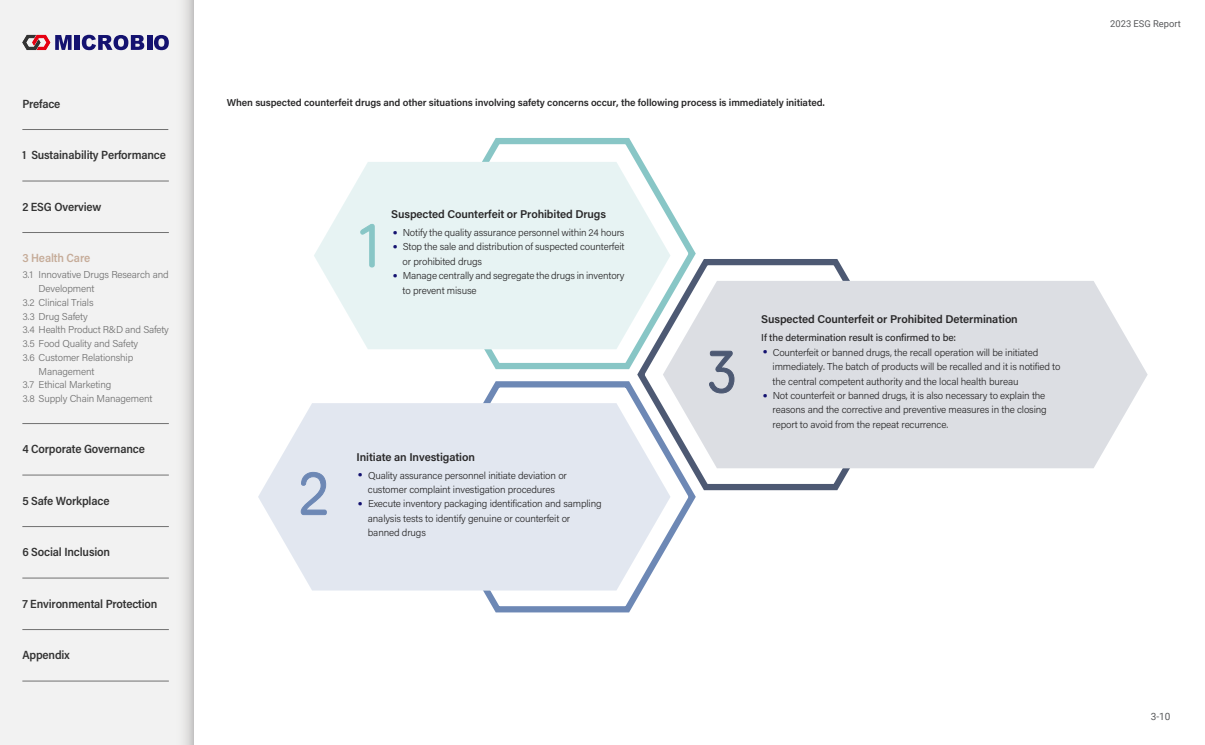
<style>
.page{position:relative;width:1205px;height:745px;background:#fff}
.page>*{position:absolute;margin:0;border:0;box-sizing:border-box;transform-origin:0 0}
.t1{font:11.88px "Acumin Variable Concept";letter-spacing:-.015em;color:#333}
.t2{font:11.88px "Acumin Variable Concept";letter-spacing:-.015em;color:#c6ac99}
.t3{font:600 11.25px "Acumin Pro";letter-spacing:-.01em;color:#292829}
.t4{font:300 10px/14.4px "Acumin Pro";letter-spacing:-.015em;color:#292829}
.t5{font:300 10px "Acumin Pro";letter-spacing:-.015em;color:#717171}
.t6{font:600 10px "Acumin Pro";letter-spacing:-.01em;color:#292829}
.t7{font:500 10px "Acumin Pro";letter-spacing:-.01em;color:#292829}
.t8{font:10px "Roboto";color:#58595b}
.t9{font:9.38px "Roboto";color:#58595b}
.s1{font-family:"Arial Narrow";font-weight:400;font-style:italic;font-size:8.12px;color:#141270}
</style>
<div class="page">
<svg style="left:482px;top:138px;width:214px;height:232px"></svg>
<svg style="left:425px;top:381px;width:271px;height:232px"></svg>
<svg style="left:634px;top:256px;width:273px;height:239px"></svg>
<svg style="left:314px;top:162px;width:356px;height:187px;background:#e8f3f3"></svg>
<svg style="left:360px;top:224px;width:15px;height:43px"></svg>
<svg style="left:258px;top:403px;width:412px;height:187px;background:#e4e9f1"></svg>
<svg style="left:301px;top:471px;width:26px;height:44px"></svg>
<svg style="left:663px;top:281px;width:484px;height:187px;background:#dddfe4"></svg>
<svg style="left:709px;top:350px;width:25px;height:43px"></svg>
<div style="left:0;top:0;width:154px;height:744px;background:#f2f2f2"></div>
<hr style="left:22px;top:423px;width:147px;height:1px;background:#717171">
<hr style="left:22px;top:577px;width:147px;height:1px;background:#717171">
<hr style="left:22px;top:526px;width:147px;height:1px;background:#717171">
<hr style="left:22px;top:474px;width:147px;height:1px;background:#717171">
<hr style="left:22px;top:680px;width:147px;height:1px;background:#717171">
<hr style="left:22px;top:629px;width:147px;height:1px;background:#717171">
<svg style="left:22px;top:35px;width:50px;height:15px"></svg>
<div style="left:75px;top:35px;width:5px;height:15px;background:#141270"></div>
<div style="left:147px;top:35px;width:5px;height:15px;background:#141270"></div>
<svg style="left:154px;top:0;width:40px;height:744px"></svg>
<svg style="left:82px;top:35px;width:62px;height:15px"></svg>
<hr style="left:22px;top:129px;width:146px;height:1px;background:#717171">
<hr style="left:22px;top:181px;width:147px;height:1px;background:#717171">
<hr style="left:22px;top:232px;width:147px;height:1px;background:#717171">
<p class="t1" style="left:22px;top:95px;width:40px">Preface</p>
<p class="t1" style="left:22px;top:147px;width:145px">1 Sustainability Performance</p>
<p class="t1" style="left:22px;top:198px;width:81px">2 ESG Overview</p>
<p class="t2" style="left:22px;top:250px;width:69px">3 Health Care</p>
<p class="t5" style="left:22px;top:268px;width:148px">3.1 Innovative Drugs Research and</p>
<p class="t5" style="left:39px;top:281px;width:57px">Development</p>
<p class="t5" style="left:22px;top:295px;width:73px">3.2 Clinical Trials</p>
<p class="t5" style="left:22px;top:309px;width:67px">3.3 Drug Safety</p>
<p class="t5" style="left:22px;top:323px;width:148px">3.4 Health Product R&amp;D and Safety</p>
<p class="t5" style="left:22px;top:336px;width:117px">3.5 Food Quality and Safety</p>
<p class="t5" style="left:22px;top:350px;width:112px">3.6 Customer Relationship</p>
<p class="t5" style="left:39px;top:364px;width:57px">Management</p>
<p class="t5" style="left:22px;top:378px;width:90px">3.7 Ethical Marketing</p>
<p class="t5" style="left:22px;top:391px;width:132px">3.8 Supply Chain Management</p>
<p class="t1" style="left:22px;top:441px;width:124px">4 Corporate Governance</p>
<p class="t1" style="left:22px;top:492px;width:89px">5 Safe Workplace</p>
<p class="t1" style="left:22px;top:544px;width:89px">6 Social Inclusion</p>
<p class="t1" style="left:22px;top:595px;width:137px">7 Environmental Protection</p>
<p class="t1" style="left:22px;top:646px;width:49px">Appendix</p>
<p class="t6" style="left:227px;top:95px;width:599px">When suspected counterfeit drugs and other situations involving safety concerns occur, the following process is immediately initiated.</p>
<p class="t3" style="left:391px;top:206px;width:216px">Suspected Counterfeit or Prohibited Drugs</p>
<p class="t4" style="left:393px;top:225px;width:233px"><span class="s1">●</span> Notify the quality assurance personnel within 24 hours</p>
<p class="t4" style="left:403px;top:239px;width:223px;text-indent:-10px"><span class="s1">●</span> Stop the sale and distribution of suspected counterfeit or prohibited drugs</p>
<p class="t4" style="left:403px;top:268px;width:223px;text-indent:-10px"><span class="s1">●</span> Manage centrally and segregate the drugs in inventory to prevent misuse</p>
<p class="t3" style="left:356px;top:448px;width:120px">Initiate an Investigation</p>
<p class="t4" style="left:358px;top:467px;width:210px;text-align:center"><span class="s1">●</span> Quality assurance personnel initiate deviation or customer complaint investigation procedures</p>
<p class="t4" style="left:368px;top:496px;width:235px;text-indent:-10px"><span class="s1">●</span> Execute inventory packaging identification and sampling analysis tests to identify genuine or counterfeit or banned drugs</p>
<p class="t3" style="left:761px;top:311px;width:258px">Suspected Counterfeit or Prohibited Determination</p>
<p class="t7" style="left:761px;top:331px;width:196px">If the determination result is confirmed to be:</p>
<p class="t4" style="left:772px;top:344px;width:289px;text-indent:-10px"><span class="s1">●</span> Counterfeit or banned drugs, the recall operation will be initiated immediately. The batch of products will be recalled and it is notified to the central competent authority and the local health bureau</p>
<p class="t4" style="left:772px;top:387px;width:276px;text-indent:-10px"><span class="s1">●</span> Not counterfeit or banned drugs, it is also necessary to explain the reasons and the corrective and preventive measures in the closing report to avoid from the repeat recurrence.</p>
<p class="t9" style="left:1110px;top:17px;width:72px">2023 ESG Report</p>
<p class="t8" style="left:1151px;top:709px;width:21px">3-10</p>
</div>
